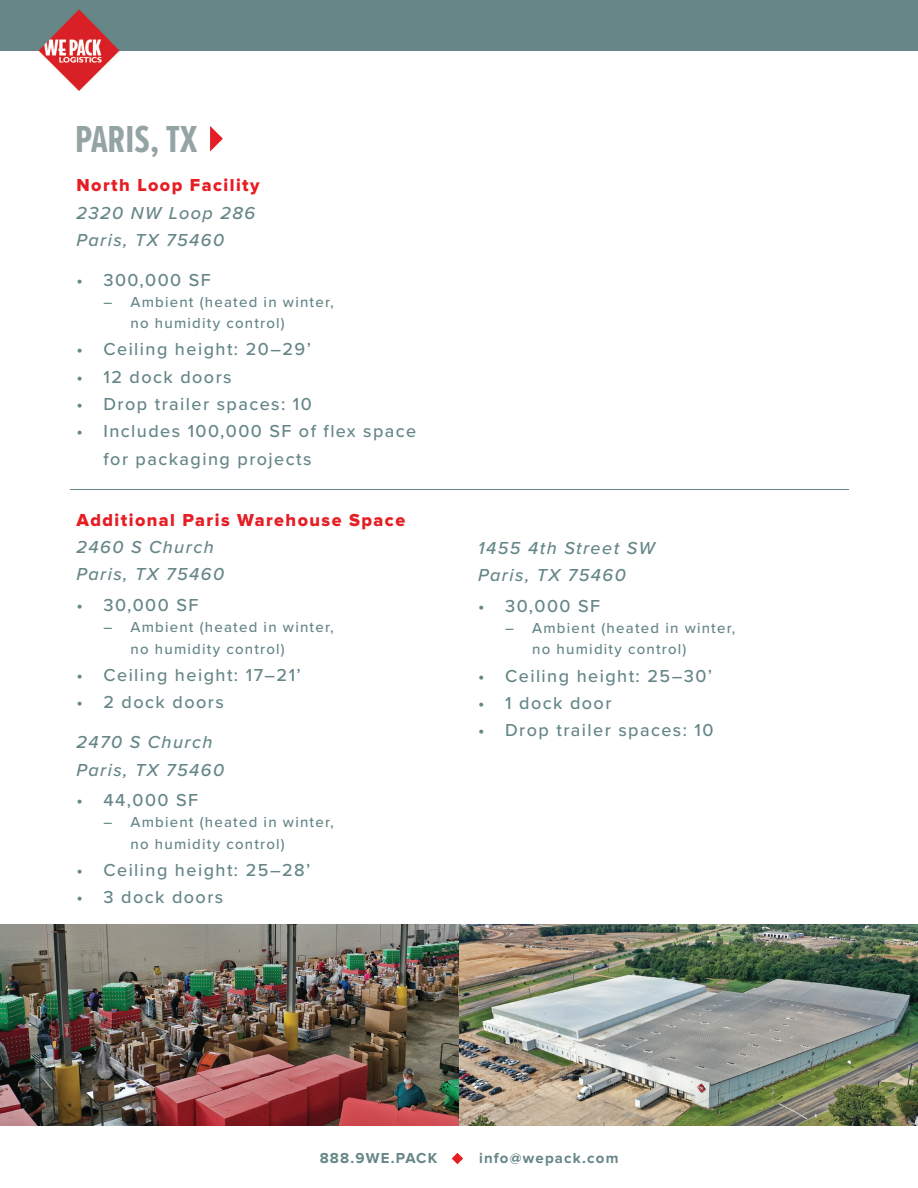
<style>
.page{position:relative;width:918px;height:1188px;background:#fff}
.page>*{position:absolute;margin:0;border:0;box-sizing:border-box;transform-origin:0 0}
.t1{font:700 39px "Proxima Nova Ex Cn";color:#94a3a3}
.t2{font:500 18px/27.3px "Proxima Nova";letter-spacing:.08em;color:#668687}
.t3{font:italic 500 18px/27.3px "Proxima Nova";letter-spacing:.08em;color:#668687}
.t4{font:18px "Proxima Nova Extrabld";letter-spacing:.08em;color:#e61e24}
.t5{font:500 15px/21.3px "Proxima Nova";letter-spacing:.08em;color:#668687}
.t6{font:700 15px "Proxima Nova";letter-spacing:.08em;color:#668687}
</style>
<div class="page">
<img style="left:0;top:924px;width:918px;height:202px">
<div style="left:0;top:0;width:918px;height:50px;background:#668687"></div>
<img style="left:39px;top:10px;width:80px;height:81px">
<svg style="left:210px;top:126px;width:13px;height:25px"></svg>
<svg style="left:452px;top:1153px;width:11px;height:11px"></svg>
<h1 class="t1" style="left:75px;top:110px;width:124px">PARIS, TX</h1>
<p class="t4" style="left:76px;top:177px;width:185px">North Loop Facility</p>
<p class="t3" style="left:76px;top:198px;width:180px">2320 NW Loop 286<br>Paris, TX 75460</p>
<p class="t2" style="left:76px;top:265px;width:136px">• 300,000 SF</p>
<p class="t5" style="left:130px;top:291px;width:205px;text-indent:-27px">― Ambient (heated in winter, no humidity control)</p>
<p class="t2" style="left:76px;top:335px;width:236px">• Ceiling height: 20–29’</p>
<p class="t2" style="left:76px;top:362px;width:157px">• 12 dock doors</p>
<p class="t2" style="left:76px;top:390px;width:237px">• Drop trailer spaces: 10</p>
<p class="t2" style="left:104px;top:417px;width:314px;text-indent:-27px">• Includes 100,000 SF of flex space for packaging projects</p>
<p class="t4" style="left:76px;top:512px;width:330px">Additional Paris Warehouse Space</p>
<p class="t3" style="left:76px;top:533px;width:149px">2460 S Church<br>Paris, TX 75460</p>
<p class="t2" style="left:76px;top:591px;width:123px">• 30,000 SF</p>
<p class="t5" style="left:130px;top:616px;width:205px;text-indent:-27px">― Ambient (heated in winter, no humidity control)</p>
<p class="t2" style="left:76px;top:661px;width:226px">• Ceiling height: 17–21’</p>
<p class="t2" style="left:76px;top:688px;width:149px">• 2 dock doors</p>
<p class="t3" style="left:76px;top:728px;width:149px">2470 S Church<br>Paris, TX 75460</p>
<p class="t2" style="left:76px;top:786px;width:123px">• 44,000 SF</p>
<p class="t5" style="left:130px;top:811px;width:205px;text-indent:-27px">― Ambient (heated in winter, no humidity control)</p>
<p class="t2" style="left:76px;top:856px;width:235px">• Ceiling height: 25–28’</p>
<p class="t2" style="left:76px;top:883px;width:148px">• 3 dock doors</p>
<p class="t3" style="left:478px;top:533px;width:178px">1455 4th Street SW<br>Paris, TX 75460</p>
<p class="t2" style="left:478px;top:591px;width:123px">• 30,000 SF</p>
<p class="t5" style="left:532px;top:617px;width:205px;text-indent:-27px">― Ambient (heated in winter, no humidity control)</p>
<p class="t2" style="left:478px;top:661px;width:235px">• Ceiling height: 25–30’</p>
<p class="t2" style="left:478px;top:689px;width:135px">• 1 dock door</p>
<p class="t2" style="left:478px;top:716px;width:237px">• Drop trailer spaces: 10</p>
<p class="t6" style="left:320px;top:1151px;width:119px">888.9WE.PACK</p>
<p class="t6" style="left:479px;top:1151px;width:141px">info@wepack.com</p>
</div>
